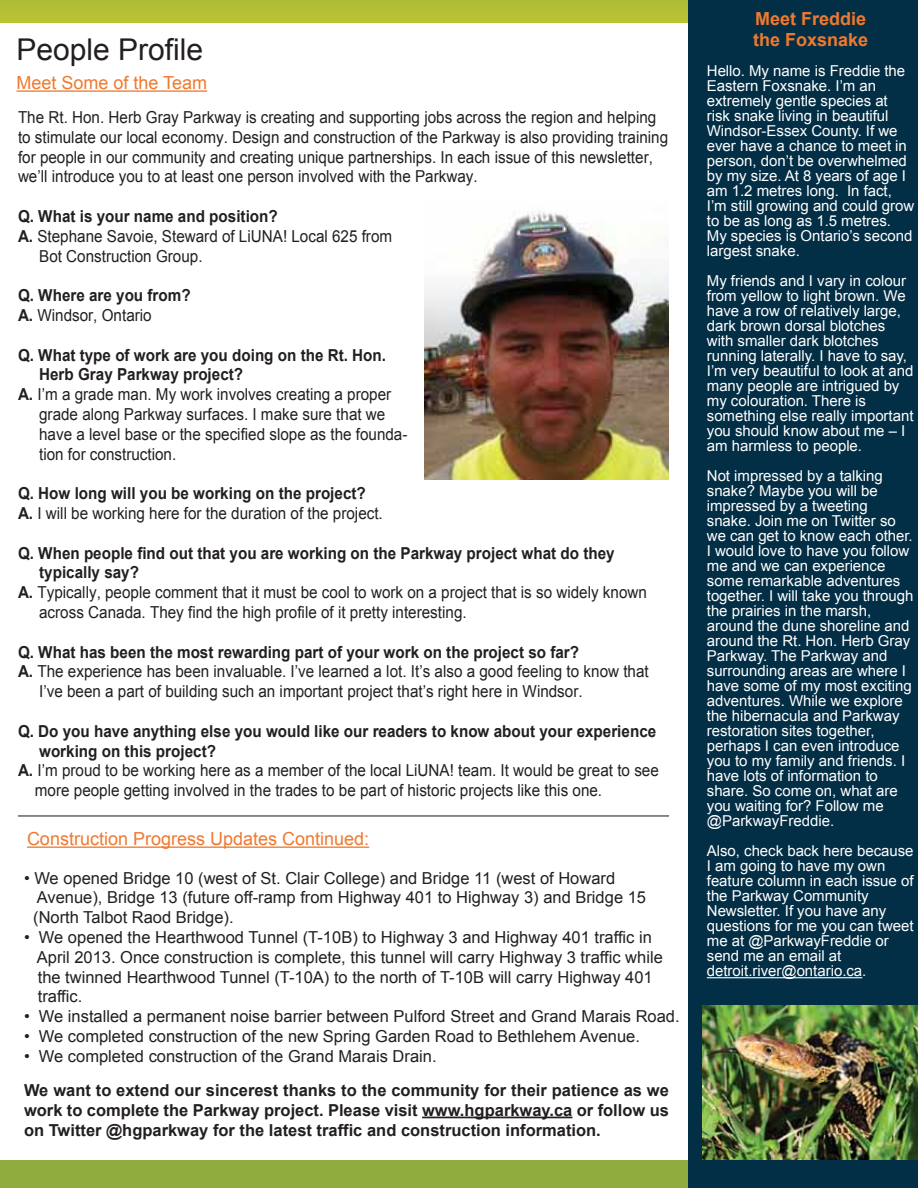
<style>
.page{position:relative;width:918px;height:1188px;background:#fff}
.page>*{position:absolute;margin:0;border:0;box-sizing:border-box;transform-origin:0 0}
.t1{font:30px "Arial";color:#231f20}
.t2{font:18px "Arial";color:#ef792f}
.t3{font:700 18px/21.6px "Arial";color:#ef792f}
.t4{font:16.5px/19.8px "Arial";color:#231f20;scale:.92 1}
.t5{font:16.5px/19.8px "Arial";color:#231f20}
.t6{font:700 16.5px/19.8px "Arial";color:#231f20;scale:.92 1}
.t7{font:700 16.5px/34.2px "Arial";color:#231f20}
.t8{font:15px/15px "Arial";color:#fff}
.s1{font-weight:700}
.s2{font-weight:400}
</style>
<div class="page">
<div style="left:0;top:0;width:712px;height:23px;background:#b5c135"></div>
<div style="left:0;top:1161px;width:856px;height:27px;background:#91ac3e"></div>
<div style="left:688px;top:0;width:230px;height:1188px;background:#032f46"></div>
<hr style="left:707px;top:977px;width:155px;height:1px;background:#fff">
<hr style="left:422px;top:1117px;width:150px;height:1px;background:#231f20">
<hr style="left:18px;top:816px;width:651px;height:1px;background:#231f20">
<hr style="left:27px;top:847px;width:342px;height:1px;background:#ef792f">
<hr style="left:16px;top:90px;width:191px;height:2px;background:#ef792f">
<img style="left:424px;top:211px;width:245px;height:269px">
<img style="left:703px;top:1005px;width:215px;height:154px">
<p class="t1" style="left:16px;top:30px;width:188px">People Profile</p>
<p class="t2" style="left:16px;top:71px;width:192px">Meet Some of the Team</p>
<p class="t4" style="left:18px;top:108px;width:708px">The Rt. Hon. Herb Gray Parkway is creating and supporting jobs across the region and helping to stimulate our local economy. Design and construction of the Parkway is also providing training for people in our community and creating unique partnerships. In each issue of this newsletter, we’ll introduce you to at least one person involved with the Parkway.</p>
<p class="t6" style="left:18px;top:207px;width:284px">Q. What is your name and position?</p>
<p class="t4" style="left:18px;top:226px;width:408px"><span class="s1">A.</span> Stephane Savoie, Steward of LiUNA! Local 625 from</p>
<p class="t4" style="left:39px;top:246px;width:179px">Bot Construction Group.</p>
<p class="t6" style="left:18px;top:286px;width:189px">Q. Where are you from?<br>A. <span class="s2">Windsor, Ontario</span></p>
<p class="t6" style="left:18px;top:345px;width:402px">Q. What type of work are you doing on the Rt. Hon.</p>
<p class="t6" style="left:39px;top:365px;width:223px">Herb Gray Parkway project?</p>
<p class="t4" style="left:18px;top:385px;width:407px"><span class="s1">A.</span> I’m a grade man. My work involves creating a proper</p>
<p class="t4" style="left:39px;top:405px;width:378px">grade along Parkway surfaces. I make sure that we</p>
<p class="t4" style="left:39px;top:424px;width:402px">have a level base or the specified slope as the founda-</p>
<p class="t4" style="left:39px;top:444px;width:151px">tion for construction.</p>
<p class="t4" style="left:18px;top:484px;width:398px"><span class="s1">Q. How long will you be working on the project?<br>A.</span> I will be working here for the duration of the project.</p>
<p class="t6" style="left:18px;top:543px;width:650px">Q. When people find out that you are working on the Parkway project what do they</p>
<p class="t6" style="left:39px;top:563px;width:110px">typically say?</p>
<p class="t4" style="left:18px;top:583px;width:685px"><span class="s1">A.</span> Typically, people comment that it must be cool to work on a project that is so widely known</p>
<p class="t4" style="left:39px;top:603px;width:466px">across Canada. They find the high profile of it pretty interesting.</p>
<p class="t6" style="left:18px;top:642px;width:611px">Q. What has been the most rewarding part of your work on the project so far?</p>
<p class="t4" style="left:18px;top:662px;width:687px"><span class="s1">A.</span> The experience has been invaluable. I’ve learned a lot. It’s also a good feeling to know that</p>
<p class="t4" style="left:39px;top:682px;width:592px">I’ve been a part of building such an important project that’s right here in Windsor.</p>
<p class="t6" style="left:18px;top:722px;width:695px">Q. Do you have anything else you would like our readers to know about your experience</p>
<p class="t6" style="left:39px;top:741px;width:194px">working on this project?</p>
<p class="t4" style="left:18px;top:761px;width:698px"><span class="s1">A.</span> I’m proud to be working here as a member of the local LiUNA! team. It would be great to see</p>
<p class="t4" style="left:35px;top:781px;width:618px">more people getting involved in the trades to be part of historic projects like this one.</p>
<p class="t2" style="left:27px;top:827px;width:344px">Construction Progress Updates Continued:</p>
<p class="t5" style="left:33px;top:868px;width:614px;text-indent:-9px">• We opened Bridge 10 (west of St. Clair College) and Bridge 11 (west of Howard<br>Avenue), Bridge 13 (future off-ramp from Highway 401 to Highway 3) and Bridge 15 (North Talbot Raod Bridge).</p>
<p class="t5" style="left:37px;top:927px;width:628px;text-indent:-13px">• We opened the Hearthwood Tunnel (T-10B) to Highway 3 and Highway 401 traffic in April 2013. Once construction is complete, this tunnel will carry Highway 3 traffic while the twinned Hearthwood Tunnel (T-10A) to the north of T-10B will carry Highway 401 traffic.</p>
<p class="t5" style="left:24px;top:1007px;width:657px">• We installed a permanent noise barrier between Pulford Street and Grand Marais Road.</p>
<p class="t5" style="left:24px;top:1026px;width:617px">• We completed construction of the new Spring Garden Road to Bethlehem Avenue.</p>
<p class="t7" style="left:24px;top:1039px;width:647px"><span class="s2">• We completed construction of the Grand Marais Drain.<br></span>We want to extend our sincerest thanks to the community for their patience as we</p>
<p class="t7" style="left:24px;top:1101px;width:647px;line-height:19.8px">work to complete the Parkway project. Please visit www.hgparkway.ca or follow us on Twitter @hgparkway for the latest traffic and construction information.</p>
<p class="t3" style="left:753px;top:8px;width:117px">Meet Freddie the Foxsnake</p>
<p class="t8" style="left:707px;top:64px;width:209px">Hello. My name is Freddie the<br>Eastern Foxsnake. I’m an extremely gentle species at risk snake living in beautiful<br>Windsor-Essex County. If we ever have a chance to meet in person, don’t be overwhelmed by my size. At 8 years of age I am 1.2 metres long. In fact,<br>I’m still growing and could grow to be as long as 1.5 metres.<br>My species is Ontario’s second largest snake.</p>
<p class="t8" style="left:707px;top:274px;width:208px">My friends and I vary in colour from yellow to light brown. We have a row of relatively large, dark brown dorsal blotches with smaller dark blotches running laterally. I have to say,<br>I’m very beautiful to look at and many people are intrigued by my colouration. There is something else really important you should know about me – I am harmless to people.</p>
<p class="t8" style="left:707px;top:469px;width:208px">Not impressed by a talking snake? Maybe you will be impressed by a tweeting snake. Join me on Twitter so we can get to know each other.<br>I would love to have you follow me and we can experience some remarkable adventures together. I will take you through the prairies in the marsh, around the dune shoreline and around the Rt. Hon. Herb Gray<br>Parkway. The Parkway and surrounding areas are where I have some of my most exciting adventures. While we explore the hibernacula and Parkway restoration sites together, perhaps I can even introduce you to my family and friends. I have lots of information to share. So come on, what are you waiting for? Follow me @ParkwayFreddie.</p>
<p class="t8" style="left:707px;top:844px;width:208px">Also, check back here because<br>I am going to have my own feature column in each issue of the Parkway Community<br>Newsletter. If you have any questions for me you can tweet me at @ParkwayFreddie or send me an email at detroit.river@ontario.ca.</p>
</div>
